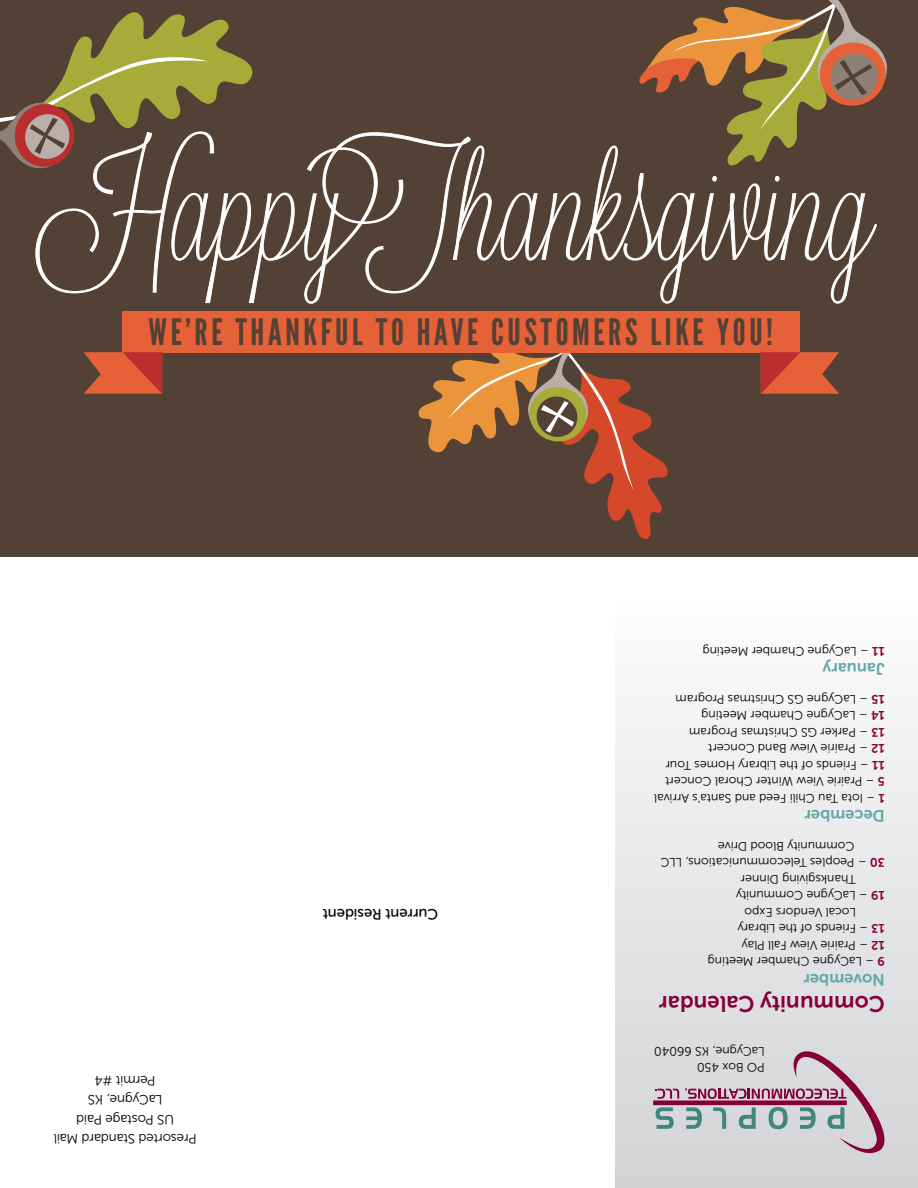
<style>
.page{position:relative;width:918px;height:1188px;background:#fff}
.page>*{position:absolute;margin:0;border:0;box-sizing:border-box;transform-origin:0 0}
.t1{font:144px "Lavanderia Delicate";color:#fff}
.t2{font:36.45px "League Gothic";letter-spacing:.1em;color:#524134}
.t3{font:22.5px "Museo Sans 700";color:#860038}
.t4{font:16.5px "Museo Sans 700";color:#63a7a4}
.t5{font:15px "Museo Sans 500";letter-spacing:-.01em;color:#000}
.t6{font:13.5px/19.5px "Museo Sans 300";letter-spacing:-.01em;color:#000;text-align:center}
.t7{font:12.3px/16.5px "Museo Sans 300";color:#000}
.s1{font-family:"Museo Sans 700";color:#860038}
</style>
<div class="page">
<div style="left:0;top:0;width:918px;height:557px;background:#524134"></div>
<div style="left:616px;top:594px;width:302px;height:594px;background:linear-gradient(to bottom,#fdfdfd,#d1d2d4)"></div>
<svg style="left:656px;top:1107px;width:18px;height:22px"></svg>
<svg style="left:685px;top:1051px;width:200px;height:103px;background:#c6bec4"></svg>
<svg style="left:655px;top:1089px;width:24px;height:10px"></svg>
<hr style="left:653px;top:1101px;width:194px;height:4px;background:#860038">
<svg style="left:417px;top:352px;width:252px;height:187px"></svg>
<div style="left:123px;top:311px;width:677px;height:41px;background:#e66138"></div>
<svg style="left:761px;top:352px;width:78px;height:42px;background:#ca5035"></svg>
<svg style="left:0;top:12px;width:253px;height:180px"></svg>
<svg style="left:35px;top:192px;width:275px;height:202px"></svg>
<svg style="left:304px;top:0;width:583px;height:304px"></svg>
<h1 class="t1" style="left:46px;top:125px;width:831px">HappyThanksgiving</h1>
<h2 class="t2" style="left:149px;top:312px;width:626px">WE’RE THANKFUL TO HAVE CUSTOMERS LIKE YOU!</h2>
<p class="t7" style="left:885px;top:659px;width:184px;rotate:-180deg"><span class="s1">11</span> – LaCygne Chamber Meeting</p>
<h3 class="t4" style="left:885px;top:678px;width:64px;rotate:-180deg">January</h3>
<p class="t7" style="left:885px;top:806px;width:232px;rotate:-180deg"><span class="s1">1</span> – Iota Tau Chili Feed and Santa’s Arrival <span class="s1">5</span> – Prairie View Winter Choral Concert <span class="s1">11</span> – Friends of the Library Homes Tour <span class="s1">12</span> – Prairie View Band Concert<br><span class="s1">13</span> – Parker GS Christmas Program<br><span class="s1">14</span> – LaCygne Chamber Meeting<br><span class="s1">15</span> – LaCygne GS Christmas Program</p>
<h3 class="t4" style="left:885px;top:825px;width:82px;rotate:-180deg">December</h3>
<p class="t7" style="left:855px;top:854px;width:138px;rotate:-180deg">Community Blood Drive</p>
<p class="t7" style="left:885px;top:871px;width:226px;rotate:-180deg"><span class="s1">30</span> – Peoples Telecommunications, LLC</p>
<p class="t7" style="left:856px;top:887px;width:116px;rotate:-180deg">Thanksgiving Dinner</p>
<p class="t6" style="left:197px;top:1149px;width:145px;rotate:-180deg">Presorted Standard Mail<br>US Postage Paid<br>LaCygne, KS<br>Permit #4</p>
<p class="t5" style="left:438px;top:922px;width:117px;rotate:-180deg">Current Resident</p>
<p class="t7" style="left:885px;top:904px;width:150px;rotate:-180deg"><span class="s1">19</span> – LaCygne Community</p>
<p class="t7" style="left:856px;top:920px;width:113px;rotate:-180deg">Local Vendors Expo</p>
<p class="t7" style="left:885px;top:937px;width:149px;rotate:-180deg"><span class="s1">13</span> – Friends of the Library</p>
<p class="t7" style="left:885px;top:953px;width:145px;rotate:-180deg"><span class="s1">12</span> – Prairie View Fall Play</p>
<p class="t7" style="left:885px;top:970px;width:179px;rotate:-180deg"><span class="s1">9</span> – LaCygne Chamber Meeting</p>
<h3 class="t4" style="left:885px;top:989px;width:83px;rotate:-180deg">November</h3>
<h3 class="t3" style="left:885px;top:1016px;width:227px;rotate:-180deg">Community Calendar</h3>
<p class="t7" style="left:765px;top:1075px;width:112px;line-height:15.8px;rotate:-180deg">PO Box 450<br>LaCygne, KS 66040</p>
</div>
